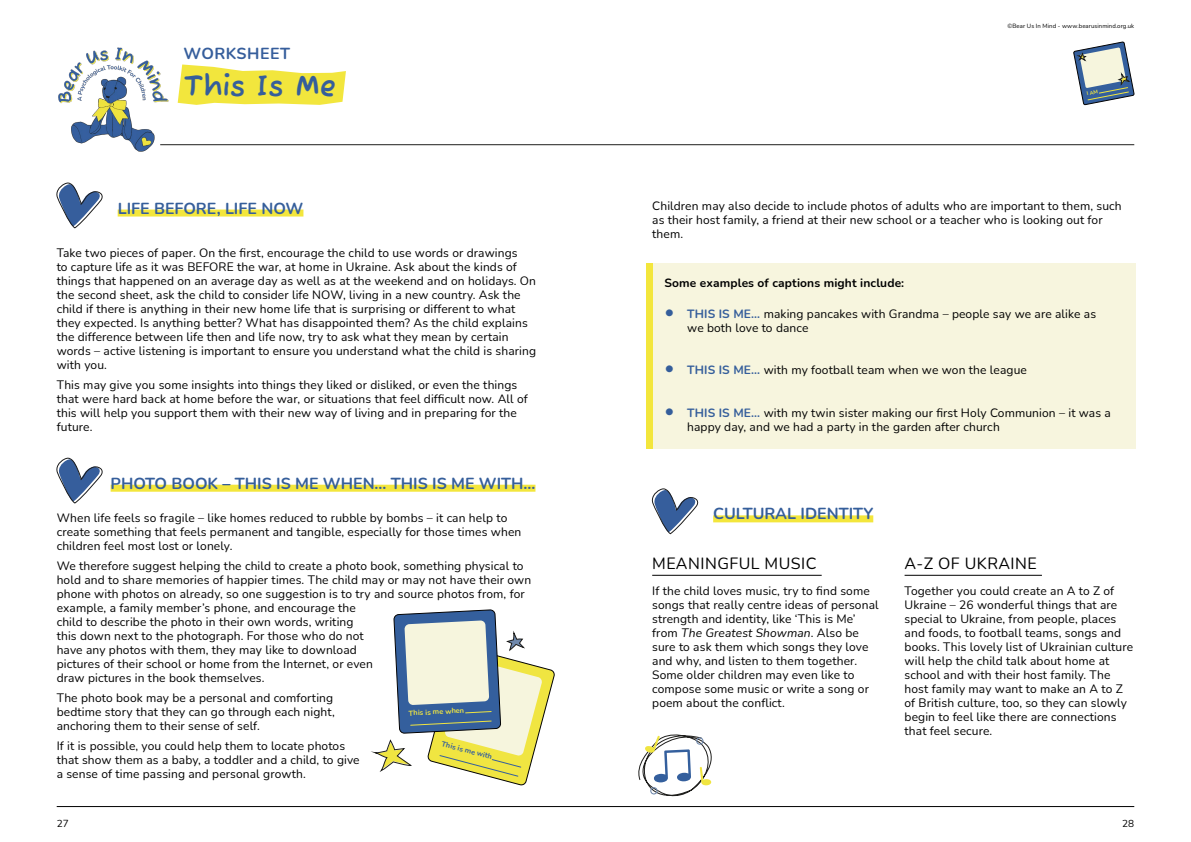
<style>
.page{position:relative;width:1191px;height:842px;background:#fff}
.page>*{position:absolute;margin:0;border:0;box-sizing:border-box;transform-origin:0 0}
.t1{font:700 30px "Fuzzy Bubbles";color:#355e9b}
.t2{font:700 16px "Nunito";color:#355e9b}
.t3{font:16px "Nunito";letter-spacing:.03em;color:#000}
.t4{font:700 16px "Nunito";letter-spacing:.03em;color:#365e9c}
.t5{font:12px/14px "Nunito";letter-spacing:.01em;color:#000}
.t6{font:700 12px "Nunito";letter-spacing:.01em;color:#000}
.t7{font:10px "Nunito";color:#000}
.t8{font:700 7.4px "Nunito";color:#345f9d}
.t9{font:700 7.4px "Nunito";color:#f0e541}
.t10{font:6px "Nunito";letter-spacing:.01em;color:#000}
.s1{font-weight:700;font-size:19px;color:#355e9b}
.s2{font-weight:700;color:#355e9b}
.s3{font-style:italic}
</style>
<div class="page">
<hr style="left:57px;top:806px;width:1077px;height:1px;background:#000">
<img style="left:58px;top:47px;width:112px;height:105px">
<hr style="left:160px;top:145px;width:974px;height:1px;background:#1e1e1c">
<svg style="left:375px;top:609px;width:180px;height:177px"></svg>
<div style="left:118px;top:210px;width:185px;height:7px;background:#f3e63c"></div>
<div style="left:713px;top:515px;width:160px;height:7px;background:#f3e63c"></div>
<div style="left:111px;top:485px;width:424px;height:7px;background:#f3e63c"></div>
<svg style="left:56px;top:183px;width:47px;height:45px"></svg>
<svg style="left:651px;top:488px;width:47px;height:46px"></svg>
<svg style="left:56px;top:458px;width:47px;height:45px"></svg>
<div style="left:653px;top:263px;width:482px;height:186px;background:#f7f5de"></div>
<div style="left:646px;top:263px;width:7px;height:186px;background:#f3e63c"></div>
<hr style="left:652px;top:575px;width:169px;height:1px;background:#000">
<hr style="left:904px;top:575px;width:138px;height:1px;background:#000">
<svg style="left:611px;top:734px;width:112px;height:74px"></svg>
<svg style="left:178px;top:64px;width:168px;height:41px"></svg>
<svg style="left:1073px;top:41px;width:61px;height:64px"></svg>
<h2 class="t4" style="left:183px;top:42px;width:108px">WORKSHEET</h2>
<h1 class="t1" style="left:183px;top:60px;width:154px">This Is Me</h1>
<h2 class="t2" style="left:118px;top:197px;width:187px">LIFE BEFORE, LIFE NOW</h2>
<p class="t5" style="left:57px;top:246px;width:481px">Take two pieces of paper. On the first, encourage the child to use words or drawings<br>to capture life as it was BEFORE the war, at home in Ukraine. Ask about the kinds of things that happened on an average day as well as at the weekend and on holidays. On the second sheet, ask the child to consider life NOW, living in a new country. Ask the child if there is anything in their new home life that is surprising or different to what they expected. Is anything better? What has disappointed them? As the child explains the difference between life then and life now, try to ask what they mean by certain words – active listening is important to ensure you understand what the child is sharing with you.</p>
<p class="t5" style="left:57px;top:377px;width:472px">This may give you some insights into things they liked or disliked, or even the things that were hard back at home before the war, or situations that feel difficult now. All of this will help you support them with their new way of living and in preparing for the future.</p>
<h2 class="t2" style="left:111px;top:472px;width:426px">PHOTO BOOK – THIS IS ME WHEN… THIS IS ME WITH…</h2>
<p class="t5" style="left:57px;top:511px;width:466px">When life feels so fragile – like homes reduced to rubble by bombs – it can help to create something that feels permanent and tangible, especially for those times when children feel most lost or lonely.</p>
<p class="t5" style="left:57px;top:558px;width:476px">We therefore suggest helping the child to create a photo book, something physical to hold and to share memories of happier times. The child may or may not have their own phone with photos on already, so one suggestion is to try and source photos from, for example, a family member’s phone, and encourage the<br>child to describe the photo in their own words, writing<br>this down next to the photograph. For those who do not<br>have any photos with them, they may like to download<br>pictures of their school or home from the Internet, or even<br>draw pictures in the book themselves.</p>
<p class="t5" style="left:57px;top:690px;width:279px">The photo book may be a personal and comforting bedtime story that they can go through each night, anchoring them to their sense of self.</p>
<p class="t5" style="left:57px;top:738px;width:304px">If it is possible, you could help them to locate photos that show them as a baby, a toddler and a child, to give a sense of time passing and personal growth.</p>
<p class="t9" style="left:408px;top:708px;width:57px;rotate:-3deg">This is me when</p>
<p class="t8" style="left:443px;top:738px;width:53px;rotate:15deg">This is me with</p>
<p class="t10" style="left:1007px;top:22px;width:128px">©Bear Us In Mind - www.bearusinmind.org.uk</p>
<p class="t5" style="left:652px;top:198px;width:471px">Children may also decide to include photos of adults who are important to them, such as their host family, a friend at their new school or a teacher who is looking out for them.</p>
<p class="t6" style="left:664px;top:274px;width:241px">Some examples of captions might include:</p>
<p class="t5" style="left:687px;top:306px;width:410px;text-indent:-23px"><span class="s1">•</span> <span class="s2">THIS IS ME…</span> making pancakes with Grandma – people say we are alike as we both love to dance</p>
<p class="t5" style="left:664px;top:363px;width:364px"><span class="s1">•</span> <span class="s2">THIS IS ME…</span> with my football team when we won the league</p>
<p class="t5" style="left:687px;top:405px;width:425px;text-indent:-23px"><span class="s1">•</span> <span class="s2">THIS IS ME…</span> with my twin sister making our first Holy Communion – it was a happy day, and we had a party in the garden after church</p>
<h2 class="t2" style="left:713px;top:502px;width:162px">CULTURAL IDENTITY</h2>
<h2 class="t3" style="left:652px;top:552px;width:166px">MEANINGFUL MUSIC</h2>
<p class="t5" style="left:652px;top:583px;width:228px">If the child loves music, try to find some songs that really centre ideas of personal strength and identity, like ‘This is Me’ from <span class="s3">The Greatest Showman</span>. Also be sure to ask them which songs they love and why, and listen to them together.<br>Some older children may even like to compose some music or write a song or poem about the conflict.</p>
<h2 class="t3" style="left:904px;top:552px;width:134px">A-Z OF UKRAINE</h2>
<p class="t5" style="left:904px;top:583px;width:230px">Together you could create an A to Z of Ukraine – 26 wonderful things that are special to Ukraine, from people, places and foods, to football teams, songs and books. This lovely list of Ukrainian culture will help the child talk about home at school and with their host family. The host family may want to make an A to Z of British culture, too, so they can slowly begin to feel like there are connections that feel secure.</p>
<p class="t7" style="left:57px;top:817px;width:13px">27</p>
<p class="t7" style="left:1122px;top:817px;width:13px">28</p>
</div>
